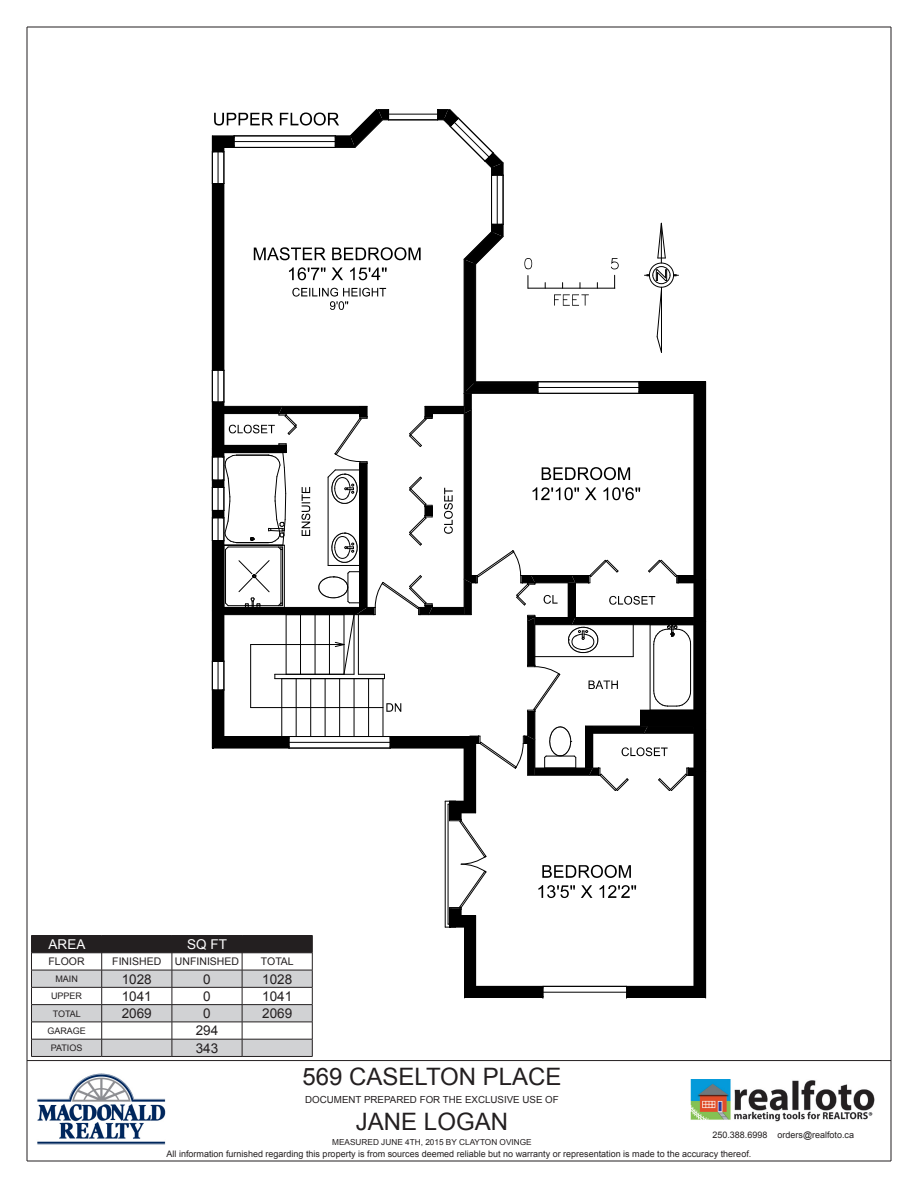
<style>
.page{position:relative;width:918px;height:1188px;background:#fff}
.page>*{position:absolute;margin:0;border:0;box-sizing:border-box;transform-origin:0 0}
.t1{font:24px "Arial";color:#231f20}
.t2{font:13.5px "Arial";color:#231f20}
.t3{font:13.5px "Arial";color:#fff}
.t4{font:10.5px "Arial";color:#231f20}
.t5{font:9.75px "Arial";color:#231f20}
.t6{font:9px "Arial";color:#231f20}
.t7{font:8.25px "Arial";color:#231f20}
</style>
<div class="page">
<hr style="left:31px;top:935px;width:71px;height:1px;background:#231f20">
<hr style="left:102px;top:935px;width:70px;height:1px;background:#231f20">
<hr style="left:172px;top:935px;width:70px;height:1px;background:#231f20">
<hr style="left:242px;top:935px;width:70px;height:1px;background:#231f20">
<svg style="left:31px;top:936px;width:282px;height:120px"></svg>
<hr style="left:31px;top:1056px;width:71px;height:1px;background:#231f20">
<hr style="left:102px;top:1056px;width:70px;height:1px;background:#231f20">
<hr style="left:172px;top:1056px;width:70px;height:1px;background:#231f20">
<hr style="left:242px;top:1056px;width:70px;height:1px;background:#231f20">
<hr style="left:891px;top:27px;width:1px;height:1134px;background:#231f20">
<hr style="left:27px;top:1161px;width:864px;height:1px;background:#231f20">
<hr style="left:27px;top:27px;width:1px;height:1134px;background:#231f20">
<hr style="left:27px;top:27px;width:864px;height:1px;background:#231f20">
<hr style="left:27px;top:1060px;width:864px;height:1px;background:#231f20">
<img style="left:37px;top:1073px;width:128px;height:71px">
<img style="left:691px;top:1080px;width:184px;height:42px">
<hr style="left:212px;top:184px;width:2px;height:186px;background:#000">
<div style="left:214px;top:184px;width:8px;height:186px;background:#000"></div>
<hr style="left:222px;top:184px;width:2px;height:186px;background:#000">
<div style="left:695px;top:383px;width:9px;height:196px;background:#000"></div>
<div style="left:695px;top:579px;width:9px;height:42px;background:#000"></div>
<div style="left:695px;top:621px;width:9px;height:93px;background:#000"></div>
<div style="left:695px;top:714px;width:9px;height:16px;background:#000"></div>
<div style="left:695px;top:730px;width:9px;height:42px;background:#000"></div>
<hr style="left:694px;top:772px;width:1px;height:216px;background:#000">
<div style="left:695px;top:772px;width:9px;height:225px;background:#000"></div>
<hr style="left:704px;top:772px;width:2px;height:226px;background:#000">
<div style="left:465px;top:738px;width:9px;height:73px;background:#000"></div>
<hr style="left:476px;top:986px;width:67px;height:2px;background:#000">
<div style="left:474px;top:988px;width:69px;height:9px;background:#000"></div>
<hr style="left:465px;top:997px;width:78px;height:1px;background:#000">
<hr style="left:627px;top:986px;width:67px;height:2px;background:#000">
<div style="left:627px;top:988px;width:68px;height:9px;background:#000"></div>
<hr style="left:627px;top:997px;width:77px;height:1px;background:#000">
<div style="left:465px;top:917px;width:9px;height:80px;background:#000"></div>
<hr style="left:474px;top:916px;width:2px;height:72px;background:#000">
<hr style="left:224px;top:184px;width:1px;height:186px;background:#000">
<hr style="left:639px;top:382px;width:67px;height:1px;background:#000">
<hr style="left:705px;top:382px;width:1px;height:197px;background:#000">
<hr style="left:704px;top:383px;width:1px;height:196px;background:#000">
<hr style="left:705px;top:579px;width:1px;height:42px;background:#000">
<hr style="left:704px;top:579px;width:1px;height:42px;background:#000">
<hr style="left:705px;top:621px;width:1px;height:93px;background:#000">
<hr style="left:704px;top:621px;width:1px;height:93px;background:#000">
<svg style="left:704px;top:714px;width:2px;height:16px"></svg>
<hr style="left:705px;top:730px;width:1px;height:42px;background:#000">
<hr style="left:704px;top:730px;width:1px;height:42px;background:#000">
<hr style="left:464px;top:748px;width:1px;height:53px;background:#000">
<hr style="left:475px;top:737px;width:1px;height:76px;background:#000">
<hr style="left:474px;top:738px;width:1px;height:73px;background:#000">
<hr style="left:464px;top:927px;width:1px;height:71px;background:#000">
<hr style="left:497px;top:175px;width:1px;height:49px;background:#000">
<hr style="left:503px;top:175px;width:1px;height:49px;background:#000">
<hr style="left:491px;top:175px;width:1px;height:49px;background:#000">
<svg style="left:437px;top:110px;width:67px;height:66px"></svg>
<hr style="left:389px;top:114px;width:49px;height:1px;background:#000">
<hr style="left:389px;top:120px;width:49px;height:1px;background:#000">
<hr style="left:543px;top:992px;width:84px;height:1px;background:#000">
<hr style="left:543px;top:986px;width:84px;height:1px;background:#000">
<hr style="left:218px;top:152px;width:1px;height:32px;background:#000">
<hr style="left:224px;top:152px;width:1px;height:32px;background:#000">
<hr style="left:212px;top:152px;width:1px;height:32px;background:#000">
<svg style="left:445px;top:801px;width:41px;height:127px"></svg>
<svg style="left:542px;top:865px;width:89px;height:13px"></svg>
<svg style="left:538px;top:885px;width:98px;height:13px"></svg>
<svg style="left:212px;top:110px;width:177px;height:43px"></svg>
<svg style="left:212px;top:223px;width:484px;height:568px"></svg>
<h2 class="t3" style="left:49px;top:935px;width:38px">AREA</h2>
<h2 class="t3" style="left:187px;top:935px;width:41px">SQ FT</h2>
<p class="t4" style="left:49px;top:955px;width:38px">FLOOR</p>
<p class="t4" style="left:112px;top:955px;width:51px">FINISHED</p>
<p class="t4" style="left:175px;top:955px;width:66px">UNFINISHED</p>
<p class="t4" style="left:261px;top:955px;width:34px">TOTAL</p>
<p class="t6" style="left:55px;top:973px;width:24px">MAIN</p>
<h2 class="t2" style="left:122px;top:970px;width:32px">1028</h2>
<h2 class="t2" style="left:203px;top:970px;width:9px">0</h2>
<h2 class="t2" style="left:262px;top:970px;width:32px">1028</h2>
<p class="t6" style="left:51px;top:990px;width:33px">UPPER</p>
<h2 class="t2" style="left:122px;top:987px;width:32px">1041</h2>
<h2 class="t2" style="left:203px;top:987px;width:9px">0</h2>
<h2 class="t2" style="left:262px;top:987px;width:32px">1041</h2>
<p class="t6" style="left:53px;top:1007px;width:30px">TOTAL</p>
<h2 class="t2" style="left:122px;top:1005px;width:32px">2069</h2>
<h2 class="t2" style="left:203px;top:1005px;width:9px">0</h2>
<h2 class="t2" style="left:262px;top:1005px;width:32px">2069</h2>
<p class="t6" style="left:47px;top:1025px;width:40px">GARAGE</p>
<h2 class="t2" style="left:196px;top:1022px;width:24px">294</h2>
<p class="t6" style="left:51px;top:1042px;width:33px">PATIOS</p>
<h2 class="t2" style="left:196px;top:1039px;width:24px">343</h2>
<h1 class="t1" style="left:302px;top:1060px;width:261px">569 CASELTON PLACE</h1>
<p class="t5" style="left:305px;top:1093px;width:255px">DOCUMENT PREPARED FOR THE EXCLUSIVE USE OF</p>
<h1 class="t1" style="left:356px;top:1106px;width:154px">JANE LOGAN</h1>
<p class="t7" style="left:332px;top:1137px;width:201px">MEASURED JUNE 4TH, 2015 BY CLAYTON OVINGE</p>
<p class="t6" style="left:712px;top:1129px;width:143px">250.388.6998 orders@realfoto.ca</p>
<p class="t6" style="left:167px;top:1148px;width:586px">All information furnished regarding this property is from sources deemed reliable but no warranty or representation is made to the accuracy thereof.</p>
</div>
